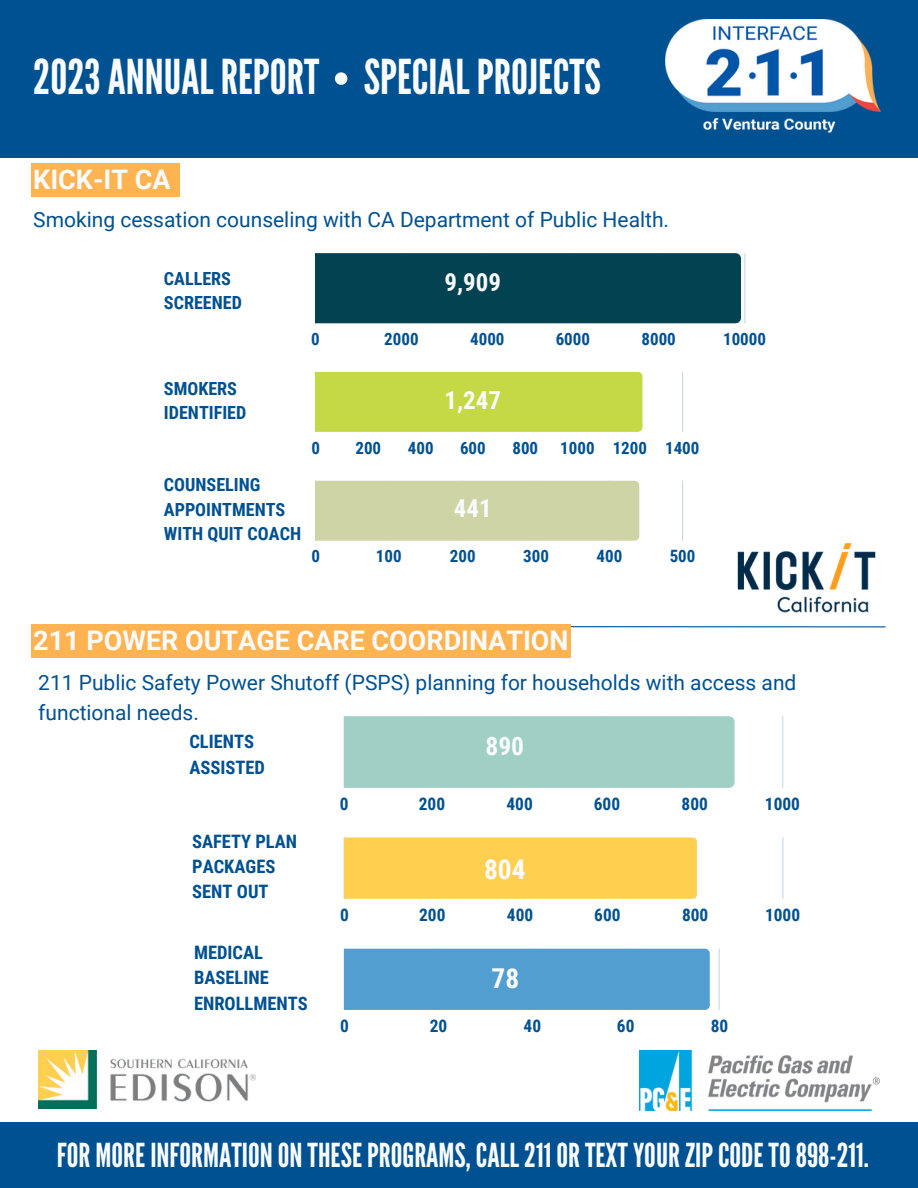
<style>
.page{position:relative;width:918px;height:1188px;background:#fff}
.page>*{position:absolute;margin:0;border:0;box-sizing:border-box;transform-origin:0 0}
.t1{font:48px "League Gothic";color:#f9fbfd}
.t2{font:33px "League Gothic";color:#f9fbfd}
.t3{font:700 27.3px "Roboto Condensed";color:#f9fbfd}
.t4{font:700 27px "Roboto";color:#f9fbfd}
.t5{font:700 25.5px "Roboto Condensed";color:#f9fbfd}
.t6{font:700 24.9px "Roboto Condensed";color:#f9fbfd}
.t7{font:21px/29.2px "Roboto";color:#005191}
.t8{font:700 18.45px "Roboto Condensed";color:#005191}
.t9{font:700 18.15px "Roboto Condensed";color:#005191}
.t10{font:700 17.4px "Roboto Condensed";color:#005191}
.t11{font:700 16.95px "Roboto Condensed";color:#005191}
</style>
<div class="page">
<div style="left:0;top:0;width:918px;height:157px;background:#005191"></div>
<img style="left:665px;top:20px;width:215px;height:113px">
<div style="left:335px;top:72px;width:12px;height:13px;background:#f9fbfd;border-radius:50%"></div>
<img style="left:38px;top:1050px;width:217px;height:59px">
<img style="left:639px;top:1050px;width:241px;height:60px">
<svg style="left:571px;top:626px;width:315px;height:2px"></svg>
<div style="left:31px;top:624px;width:540px;height:34px;background:#ffb351"></div>
<hr style="left:315px;top:253px;width:1px;height:70px;background:#034251">
<hr style="left:745px;top:253px;width:1px;height:70px;background:#e5edf3">
<div style="left:316px;top:253px;width:425px;height:70px;background:#034251"></div>
<hr style="left:315px;top:372px;width:1px;height:60px;background:#c4d945">
<hr style="left:682px;top:372px;width:1px;height:60px;background:#c5d7e5">
<div style="left:316px;top:372px;width:326px;height:60px;background:#c4d945"></div>
<hr style="left:315px;top:481px;width:1px;height:60px;background:#ced4a5">
<hr style="left:682px;top:481px;width:1px;height:60px;background:#c5d7e5">
<div style="left:316px;top:481px;width:323px;height:60px;background:#ced4a5"></div>
<div style="left:0;top:1122px;width:918px;height:66px;background:#005191"></div>
<hr style="left:782px;top:716px;width:1px;height:72px;background:#d2e0eb">
<div style="left:344px;top:716px;width:391px;height:72px;background:#a0cfc6"></div>
<hr style="left:783px;top:838px;width:1px;height:61px;background:#e6edf4">
<div style="left:344px;top:838px;width:353px;height:61px;background:#ffd050"></div>
<hr style="left:719px;top:949px;width:1px;height:61px;background:#d6e3ed">
<div style="left:344px;top:949px;width:366px;height:61px;background:#539ed0"></div>
<img style="left:737px;top:543px;width:139px;height:70px">
<div style="left:31px;top:163px;width:149px;height:34px;background:#ffb351"></div>
<p class="t1" style="left:33px;top:49px;width:569px">2023ANNUALREPORT SPECIALPROJECTS</p>
<h4 class="t4" style="left:33px;top:164px;width:139px">KICK-IT CA</h4>
<p class="t7" style="left:33px;top:205px;width:637px">Smoking cessation counseling with CA Department of Public Health.</p>
<h3 class="t9" style="left:164px;top:268px;width:69px">CALLERS</h3>
<h5 class="t9" style="left:164px;top:293px;width:80px">SCREENED</h5>
<p class="t6" style="left:445px;top:268px;width:58px">9,909</p>
<p class="t11" style="left:311px;top:329px;width:10px">0</p>
<p class="t11" style="left:384px;top:329px;width:36px">2000</p>
<p class="t11" style="left:470px;top:329px;width:36px">4000</p>
<p class="t11" style="left:556px;top:329px;width:36px">6000</p>
<p class="t11" style="left:642px;top:329px;width:36px">8000</p>
<p class="t11" style="left:723px;top:329px;width:44px">10000</p>
<h4 class="t9" style="left:164px;top:378px;width:75px">SMOKERS</h4>
<p class="t9" style="left:164px;top:402px;width:84px">IDENTIFIED</p>
<p class="t9" style="left:164px;top:474px;width:98px">COUNSELING</p>
<p class="t9" style="left:164px;top:499px;width:123px">APPOINTMENTS</p>
<h4 class="t9" style="left:164px;top:523px;width:139px">WITH QUIT COACH</h4>
<p class="t6" style="left:445px;top:385px;width:58px">1,247</p>
<p class="t11" style="left:312px;top:438px;width:10px">0</p>
<p class="t11" style="left:355px;top:438px;width:27px">200</p>
<p class="t11" style="left:408px;top:438px;width:27px">400</p>
<p class="t11" style="left:460px;top:438px;width:27px">600</p>
<p class="t11" style="left:512px;top:438px;width:27px">800</p>
<p class="t11" style="left:560px;top:438px;width:141px">1000 1200 1400</p>
<p class="t6" style="left:454px;top:494px;width:39px">441</p>
<p class="t11" style="left:312px;top:547px;width:10px">0</p>
<p class="t11" style="left:376px;top:547px;width:27px">100</p>
<p class="t11" style="left:450px;top:547px;width:27px">200</p>
<p class="t11" style="left:523px;top:547px;width:27px">300</p>
<p class="t11" style="left:597px;top:547px;width:27px">400</p>
<p class="t11" style="left:670px;top:547px;width:27px">500</p>
<p class="t4" style="left:33px;top:625px;width:537px">211 POWER OUTAGE CARE COORDINATION</p>
<h2 class="t7" style="left:38px;top:668px;width:760px">211 Public Safety Power Shutoff (PSPS) planning for households with access and functional needs.</h2>
<p class="t8" style="left:189px;top:731px;width:66px">CLIENTS</p>
<p class="t8" style="left:189px;top:757px;width:77px">ASSISTED</p>
<h4 class="t8" style="left:192px;top:831px;width:106px">SAFETY PLAN</h4>
<p class="t8" style="left:192px;top:856px;width:85px">PACKAGES</p>
<p class="t8" style="left:192px;top:881px;width:78px">SENT OUT</p>
<h4 class="t8" style="left:194px;top:942px;width:70px">MEDICAL</h4>
<p class="t8" style="left:194px;top:967px;width:76px">BASELINE</p>
<p class="t8" style="left:194px;top:992px;width:115px">ENROLLMENTS</p>
<p class="t5" style="left:486px;top:731px;width:40px">890</p>
<p class="t10" style="left:340px;top:794px;width:10px">0</p>
<p class="t10" style="left:419px;top:794px;width:28px">200</p>
<p class="t10" style="left:507px;top:794px;width:28px">400</p>
<p class="t10" style="left:594px;top:794px;width:28px">600</p>
<p class="t10" style="left:682px;top:794px;width:28px">800</p>
<p class="t10" style="left:765px;top:794px;width:37px">1000</p>
<p class="t3" style="left:484px;top:853px;width:43px">804</p>
<p class="t10" style="left:340px;top:905px;width:10px">0</p>
<p class="t10" style="left:419px;top:905px;width:28px">200</p>
<p class="t10" style="left:507px;top:905px;width:28px">400</p>
<p class="t10" style="left:594px;top:905px;width:28px">600</p>
<p class="t10" style="left:682px;top:905px;width:28px">800</p>
<p class="t10" style="left:765px;top:905px;width:37px">1000</p>
<p class="t3" style="left:492px;top:962px;width:29px">78</p>
<p class="t10" style="left:340px;top:1016px;width:10px">0</p>
<p class="t10" style="left:430px;top:1016px;width:19px">20</p>
<p class="t10" style="left:524px;top:1016px;width:19px">40</p>
<p class="t10" style="left:617px;top:1016px;width:19px">60</p>
<p class="t10" style="left:711px;top:1016px;width:19px">80</p>
<p class="t2" style="left:57px;top:1136px;width:813px">FOR MORE INFORMATIONONTHESEPROGRAMS,CALL211ORTEXTYOURZIPCODETO898-211.</p>
</div>
